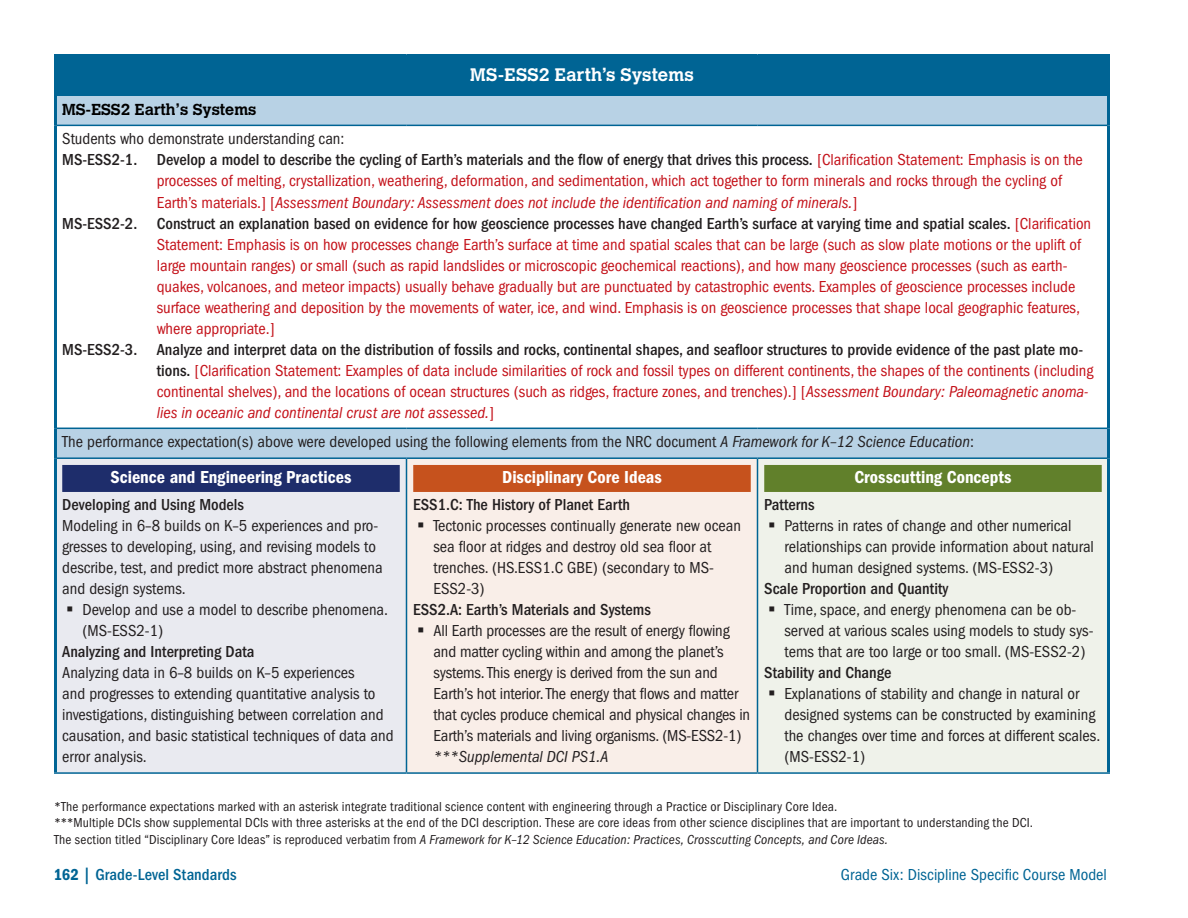
<style>
.page{position:relative;width:1188px;height:918px;background:#fff}
.page>*{position:absolute;margin:0;border:0;box-sizing:border-box;transform-origin:0 0}
.t1{font:600 condensed 18px "Franklin Gothic";color:#fff}
.t2{font:700 18px "Calvert";letter-spacing:.005em;color:#fff}
.t3{font:condensed 16.5px/21px "Franklin Gothic";color:#c4121a}
.t4{font:condensed 16.5px/21px "Franklin Gothic";color:#231f20}
.t5{font:500 condensed 16.5px "Franklin Gothic";color:#231f20}
.t6{font:condensed 16.5px "Franklin Gothic";color:#006494}
.t7{font:500 condensed 16.5px "Franklin Gothic";letter-spacing:.005em;color:#006494}
.t8{font:italic condensed 16.5px "Franklin Gothic";color:#231f20}
.t9{font:700 15.75px "Calvert";color:#000}
.t10{font:condensed 13.5px/16.5px "Franklin Gothic";letter-spacing:.01em;color:#231f20}
.s1{font-weight:500;color:#231f20}
.s2{font-style:italic}
.s3{font-weight:600}
</style>
<div class="page">
<div style="left:56px;top:56px;width:1052px;height:40px;background:#006494"></div>
<div style="left:56px;top:96px;width:1052px;height:29px;background:#b8d2e5"></div>
<div style="left:56px;top:428px;width:1052px;height:30px;background:#b8d2e5"></div>
<div style="left:56px;top:458px;width:350px;height:315px;background:#e9eaf0"></div>
<div style="left:406px;top:458px;width:352px;height:315px;background:#f9eee8"></div>
<div style="left:758px;top:458px;width:350px;height:315px;background:#eff2ea"></div>
<hr style="left:406px;top:459px;width:1px;height:313px;background:#006494">
<hr style="left:757px;top:459px;width:1px;height:313px;background:#006494">
<hr style="left:57px;top:125px;width:349px;height:1px;background:#006494">
<hr style="left:406px;top:125px;width:352px;height:1px;background:#006494">
<hr style="left:758px;top:125px;width:349px;height:1px;background:#006494">
<hr style="left:54px;top:96px;width:3px;height:29px;background:#006494">
<hr style="left:1107px;top:96px;width:3px;height:29px;background:#006494">
<hr style="left:54px;top:125px;width:3px;height:303px;background:#006494">
<hr style="left:1107px;top:125px;width:3px;height:303px;background:#006494">
<hr style="left:54px;top:428px;width:3px;height:30px;background:#006494">
<hr style="left:1107px;top:428px;width:3px;height:30px;background:#006494">
<hr style="left:54px;top:458px;width:3px;height:314px;background:#006494">
<hr style="left:1107px;top:458px;width:3px;height:314px;background:#006494">
<hr style="left:57px;top:428px;width:349px;height:1px;background:#006494">
<hr style="left:406px;top:428px;width:352px;height:1px;background:#006494">
<hr style="left:758px;top:428px;width:349px;height:1px;background:#006494">
<hr style="left:57px;top:457px;width:349px;height:2px;background:#006494">
<hr style="left:406px;top:457px;width:352px;height:2px;background:#006494">
<hr style="left:758px;top:457px;width:349px;height:2px;background:#006494">
<hr style="left:54px;top:772px;width:352px;height:2px;background:#006494">
<hr style="left:406px;top:772px;width:352px;height:2px;background:#006494">
<hr style="left:758px;top:772px;width:352px;height:2px;background:#006494">
<hr style="left:54px;top:54px;width:352px;height:3px;background:#006494">
<hr style="left:54px;top:57px;width:3px;height:39px;background:#006494">
<hr style="left:406px;top:54px;width:352px;height:3px;background:#006494">
<hr style="left:758px;top:54px;width:352px;height:3px;background:#006494">
<hr style="left:1107px;top:57px;width:3px;height:39px;background:#006494">
<div style="left:62px;top:465px;width:338px;height:27px;background:#1e2d6b"></div>
<div style="left:413px;top:465px;width:338px;height:27px;background:#c6521d"></div>
<div style="left:764px;top:465px;width:338px;height:27px;background:#61802b"></div>
<h3 class="t2" style="left:470px;top:63px;width:225px">MS-ESS2 Earth’s Systems</h3>
<p class="t9" style="left:62px;top:99px;width:196px">MS-ESS2 Earth’s Systems</p>
<p class="t4" style="left:62px;top:129px;width:284px">Students who demonstrate understanding can:</p>
<p class="t3" style="left:157px;top:150px;width:928px;text-indent:-94px"><span class="s1">MS-ESS2-1. Develop a model to describe the cycling of Earth’s materials and the fow of energy that drives this process.</span> [Clarifcation Statement: Emphasis is on the processes of melting, crystallization, weathering, deformation, and sedimentation, which act together to form minerals and rocks through the cycling of<br>Earth’s materials.] [<span class="s2">Assessment Boundary: Assessment does not include the identifcation and naming of minerals.</span>]</p>
<p class="t3" style="left:157px;top:213px;width:936px;text-indent:-94px"><span class="s1">MS-ESS2-2. Construct an explanation based on evidence for how geoscience processes have changed Earth’s surface at varying time and spatial scales.</span> [Clarifcation Statement: Emphasis is on how processes change Earth’s surface at time and spatial scales that can be large (such as slow plate motions or the uplift of large mountain ranges) or small (such as rapid landslides or microscopic geochemical reactions), and how many geoscience processes (such as earth&shy;quakes, volcanoes, and meteor impacts) usually behave gradually but are punctuated by catastrophic events. Examples of geoscience processes include surface weathering and deposition by the movements of water, ice, and wind. Emphasis is on geoscience processes that shape local geographic features, where appropriate.]</p>
<p class="t3" style="left:157px;top:339px;width:938px;text-indent:-94px"><span class="s1">MS-ESS2-3. Analyze and interpret data on the distribution of fossils and rocks, continental shapes, and seafoor structures to provide evidence of the past plate mo&shy;tions.</span> [Clarifcation Statement: Examples of data include similarities of rock and fossil types on different continents, the shapes of the continents (including continental shelves), and the locations of ocean structures (such as ridges, fracture zones, and trenches).] [<span class="s2">Assessment Boundary: Paleomagnetic anoma&shy;lies in oceanic and continental crust are not assessed.</span>]</p>
<p class="t4" style="left:62px;top:432px;width:913px">The performance expectation(s) above were developed using the following elements from the NRC document <span class="s2">A Framework for K–12 Science Education</span>:</p>
<h4 class="t1" style="left:111px;top:467px;width:242px">Science and Engineering Practices</h4>
<h5 class="t5" style="left:62px;top:495px;width:183px">Developing and Using Models</h5>
<p class="t4" style="left:62px;top:515px;width:322px">Modeling in 6–8 builds on K–5 experiences and pro&shy;gresses to developing, using, and revising models to describe, test, and predict more abstract phenomena and design systems.</p>
<p class="t4" style="left:82px;top:599px;width:307px;text-indent:-16px">▪ Develop and use a model to describe phenomena. (MS-ESS2-1)</p>
<h5 class="t5" style="left:62px;top:642px;width:194px">Analyzing and Interpreting Data</h5>
<p class="t4" style="left:62px;top:662px;width:333px">Analyzing data in 6–8 builds on K–5 experiences<br>and progresses to extending quantitative analysis to investigations, distinguishing between correlation and causation, and basic statistical techniques of data and error analysis.</p>
<h4 class="t1" style="left:502px;top:467px;width:161px">Disciplinary Core Ideas</h4>
<h5 class="t5" style="left:413px;top:495px;width:218px">ESS1.C: The History of Planet Earth</h5>
<p class="t4" style="left:433px;top:515px;width:309px;text-indent:-16px">▪ Tectonic processes continually generate new ocean sea foor at ridges and destroy old sea foor at trenches. (HS.ESS1.C GBE) (secondary to MS-ESS2-3)</p>
<h5 class="t5" style="left:413px;top:600px;width:239px">ESS2.A: Earth’s Materials and Systems</h5>
<p class="t4" style="left:433px;top:620px;width:318px;text-indent:-16px">▪ All Earth processes are the result of energy fowing and matter cycling within and among the planet’s systems. This energy is derived from the sun and Earth’s hot interior. The energy that fows and matter that cycles produce chemical and physical changes in Earth’s materials and living organisms. (MS-ESS2-1)</p>
<p class="t8" style="left:433px;top:748px;width:176px">***Supplemental DCI PS1.A</p>
<h4 class="t1" style="left:854px;top:467px;width:159px">Crosscutting Concepts</h4>
<h5 class="t5" style="left:764px;top:495px;width:52px">Patterns</h5>
<p class="t4" style="left:784px;top:515px;width:311px;text-indent:-16px">▪ Patterns in rates of change and other numerical relationships can provide information about natural and human designed systems. (MS-ESS2-3)</p>
<h5 class="t5" style="left:764px;top:579px;width:186px">Scale Proportion and Quantity</h5>
<p class="t4" style="left:784px;top:599px;width:310px;text-indent:-16px">▪ Time, space, and energy phenomena can be ob&shy;served at various scales using models to study sys&shy;tems that are too large or too small. (MS-ESS2-2)</p>
<h5 class="t5" style="left:764px;top:663px;width:129px">Stability and Change</h5>
<p class="t4" style="left:784px;top:683px;width:317px;text-indent:-16px">▪ Explanations of stability and change in natural or designed systems can be constructed by examining the changes over time and forces at different scales. (MS-ESS2-1)</p>
<p class="t10" style="left:54px;top:798px;width:981px">*The performance expectations marked with an asterisk integrate traditional science content with engineering through a Practice or Disciplinary Core Idea.<br>***Multiple DCIs show supplemental DCIs with three asterisks at the end of the DCI description. These are core ideas from other science disciplines that are important to understanding the DCI.<br>The section titled “Disciplinary Core Ideas” is reproduced verbatim from <span class="s2">A Framework for K–12 Science Education: Practices, Crosscutting Concepts, and Core Ideas.</span></p>
<p class="t7" style="left:54px;top:865px;width:184px"><span class="s3">162</span> | Grade-Level Standards</p>
<p class="t6" style="left:841px;top:865px;width:268px">Grade Six: Discipline Specifc Course Model</p>
</div>
